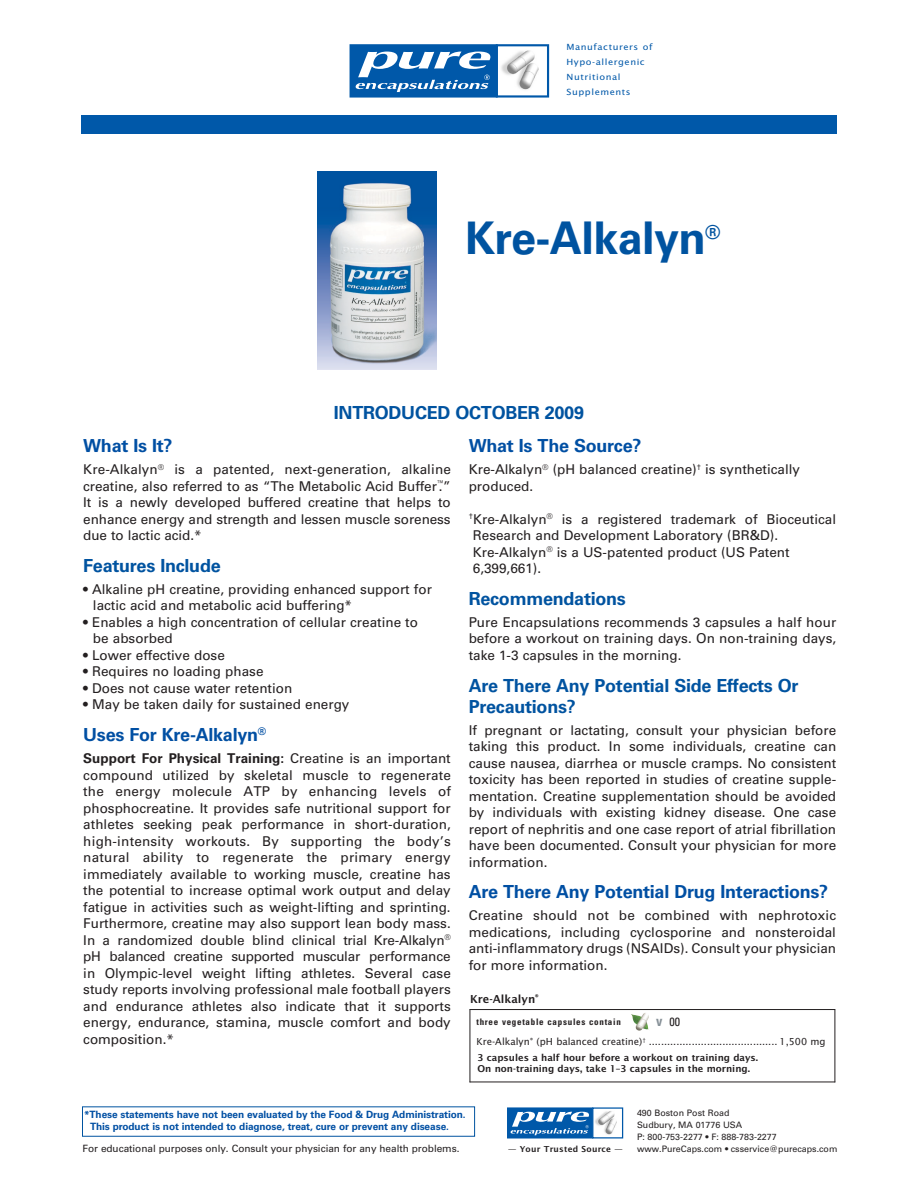
<style>
.page{position:relative;width:918px;height:1188px;background:#fff}
.page>*{position:absolute;margin:0;border:0;box-sizing:border-box;transform-origin:0 0}
.t1{font:700 45px "Univers";letter-spacing:-.015em;color:#0053a0}
.t2{font:700 19.2px "Univers";color:#0053a0}
.t3{font:700 18px/21px "Univers";letter-spacing:-.015em;color:#0053a0}
.t4{font:700 18px "Univers";letter-spacing:-.015em;color:#004fa3}
.t5{font:13.5px/16.5px "Univers";color:#231f20;text-align:justify}
.t6{font:600 12px "Lucida Sans EF";color:#231f20}
.t7{font:condensed 12px "Univers";color:#231f20}
.t8{font:10.5px "Lucida Sans EF";color:#231f20}
.t9{font:600 10.2px/11.2px "Lucida Sans EF";color:#231f20}
.t10{font:700 10.05px/12px "Univers";letter-spacing:-.01em;color:#004fa3}
.t11{font:10.05px "Univers";letter-spacing:-.005em;color:#231f20}
.t12{font:9.15px/14.9px "Lucida Sans EF";letter-spacing:.055em;color:#0058a9;scale:1.1 1}
.t13{font:700 condensed 9px "Univers";letter-spacing:.08em;color:#231f20}
.t14{font:600 9px "Lucida Sans EF";letter-spacing:.025em;color:#231f20}
.t15{font:8.85px/12px "Univers";color:#231f20}
.s1{font-weight:700}
.s2{font-weight:700;font-size:14.25px;color:#879198}
</style>
<div class="page">
<div style="left:81px;top:115px;width:756px;height:19px;background:#0058a9"></div>
<div style="left:350px;top:44px;width:148px;height:54px;background:#0058a9"></div>
<svg style="left:355px;top:52px;width:136px;height:40px"></svg>
<div style="left:496px;top:44px;width:53px;height:54px;border:2px solid #0058a9"></div>
<img style="left:501px;top:50px;width:37px;height:40px">
<img style="left:318px;top:171px;width:119px;height:198px">
<hr style="left:470px;top:1009px;width:365px;height:1px;background:#231f20">
<img style="left:631px;top:1013px;width:18px;height:18px">
<hr style="left:470px;top:1082px;width:365px;height:1px;background:#231f20">
<hr style="left:470px;top:1009px;width:1px;height:73px;background:#231f20">
<hr style="left:835px;top:1009px;width:1px;height:73px;background:#231f20">
<div style="left:507px;top:1107px;width:86px;height:32px;background:#0058a9"></div>
<svg style="left:510px;top:1112px;width:79px;height:23px"></svg>
<div style="left:592px;top:1107px;width:31px;height:32px;border:1px solid #0058a9"></div>
<img style="left:595px;top:1111px;width:22px;height:24px">
<p class="t12" style="left:567px;top:40px;width:80px">Manufacturers of<br>Hypo-allergenic<br>Nutritional<br>Supplements</p>
<h1 class="t1" style="left:465px;top:212px;width:242px">Kre-Alkalyn</h1>
<h2 class="t2" style="left:705px;top:221px;width:17px">®</h2>
<h3 class="t3" style="left:334px;top:402px;width:252px">INTRODUCED OCTOBER 2009</h3>
<h3 class="t4" style="left:83px;top:435px;width:91px">What Is It?</h3>
<p class="t5" style="left:83px;top:461px;width:369px">Kre-Alkalyn<sup>®</sup> is a patented, next-generation, alkaline creatine, also referred to as “The Metabolic Acid Buffer<sup>™</sup>.” It is a newly developed buffered creatine that helps to enhance energy and strength and lessen muscle soreness due to lactic acid.*</p>
<h3 class="t3" style="left:83px;top:555px;width:139px">Features Include</h3>
<p class="t5" style="left:93px;top:581px;width:340px;text-indent:-10px">• Alkaline pH creatine, providing enhanced support for lactic acid and metabolic acid buffering*</p>
<p class="t5" style="left:93px;top:614px;width:327px;text-indent:-10px">• Enables a high concentration of cellular creatine to be absorbed</p>
<p class="t5" style="left:83px;top:647px;width:143px">• Lower effective dose</p>
<p class="t5" style="left:83px;top:663px;width:182px">• Requires no loading phase</p>
<p class="t5" style="left:83px;top:680px;width:211px">• Does not cause water retention</p>
<p class="t5" style="left:83px;top:696px;width:268px">• May be taken daily for sustained energy</p>
<h3 class="t4" style="left:83px;top:724px;width:185px">Uses For Kre-Alkalyn<sup>®</sup></h3>
<p class="t5" style="left:83px;top:750px;width:369px"><span class="s1">Support For Physical Training:</span> Creatine is an important compound utilized by skeletal muscle to regenerate the energy molecule ATP by enhancing levels of phosphocreatine. It provides safe nutritional support for athletes seeking peak performance in short-duration, high-intensity workouts. By supporting the body’s natural ability to regenerate the primary energy immediately available to working muscle, creatine has the potential to increase optimal work output and delay fatigue in activities such as weight-lifting and sprinting.<br>Furthermore, creatine may also support lean body mass.<br>In a randomized double blind clinical trial Kre-Alkalyn<sup>® </sup>pH balanced creatine supported muscular performance in Olympic-level weight lifting athletes. Several case study reports involving professional male football players and endurance athletes also indicate that it supports energy, endurance, stamina, muscle comfort and body composition.*</p>
<h3 class="t4" style="left:469px;top:435px;width:174px">What Is The Source?</h3>
<p class="t5" style="left:469px;top:461px;width:333px">Kre-Alkalyn<sup>®</sup> (pH balanced creatine)<sup>†</sup> is synthetically produced.</p>
<p class="t5" style="left:473px;top:511px;width:365px;text-align:left;text-indent:-4px"><sup>†</sup>Kre-Alkalyn<sup>®</sup> is a registered trademark of Bioceutical Research and Development Laboratory (BR&amp;D).<br>Kre-Alkalyn<sup>®</sup> is a US-patented product (US Patent 6,399,661).</p>
<h3 class="t3" style="left:469px;top:588px;width:159px">Recommendations</h3>
<p class="t5" style="left:469px;top:614px;width:369px">Pure Encapsulations recommends 3 capsules a half hour before a workout on training days. On non-training days, take 1-3 capsules in the morning.</p>
<h3 class="t3" style="left:469px;top:675px;width:331px">Are There Any Potential Side Effects Or<br>Precautions?</h3>
<p class="t5" style="left:469px;top:722px;width:369px">If pregnant or lactating, consult your physician before taking this product. In some individuals, creatine can cause nausea, diarrhea or muscle cramps. No consistent toxicity has been reported in studies of creatine supple&shy;mentation. Creatine supplementation should be avoided by individuals with existing kidney disease. One case report of nephritis and one case report of atrial fibrillation have been documented. Consult your physician for more information.</p>
<h3 class="t4" style="left:469px;top:882px;width:361px">Are There Any Potential Drug Interactions?</h3>
<p class="t5" style="left:469px;top:907px;width:369px">Creatine should not be combined with nephrotoxic medications, including cyclosporine and nonsteroidal anti-inflammatory drugs (NSAIDs). Consult your physician for more information.</p>
<p class="t6" style="left:470px;top:993px;width:70px">Kre-Alkalyn<sup>®</sup></p>
<p class="t13" style="left:477px;top:1016px;width:146px">three vegetable capsules contain</p>
<p class="t7" style="left:656px;top:1015px;width:25px"><span class="s2">v</span> 00</p>
<p class="t8" style="left:477px;top:1036px;width:351px">Kre-Alkalyn<sup>®</sup> (pH balanced creatine)<sup>†</sup> .......................................... 1,500 mg</p>
<p class="t9" style="left:478px;top:1052px;width:282px">3 capsules a half hour before a workout on training days.<br>On non-training days, take 1–3 capsules in the morning.</p>
<p class="t10" style="left:90px;top:1109px;width:377px;text-indent:-6px">*These statements have not been evaluated by the Food &amp; Drug Administration.<br>This product is not intended to diagnose, treat, cure or prevent any disease.</p>
<p class="t15" style="left:637px;top:1106px;width:141px">490 Boston Post Road<br>Sudbury, MA 01776 USA<br>P: 800-753-2277 • F: 888-783-2277</p>
<p class="t14" style="left:508px;top:1145px;width:116px">— Your Trusted Source —</p>
<p class="t15" style="left:637px;top:1142px;width:202px">www.PureCaps.com • csservice@purecaps.com</p>
<p class="t11" style="left:82px;top:1143px;width:379px">For educational purposes only. Consult your physician for any health problems.</p>
</div>
